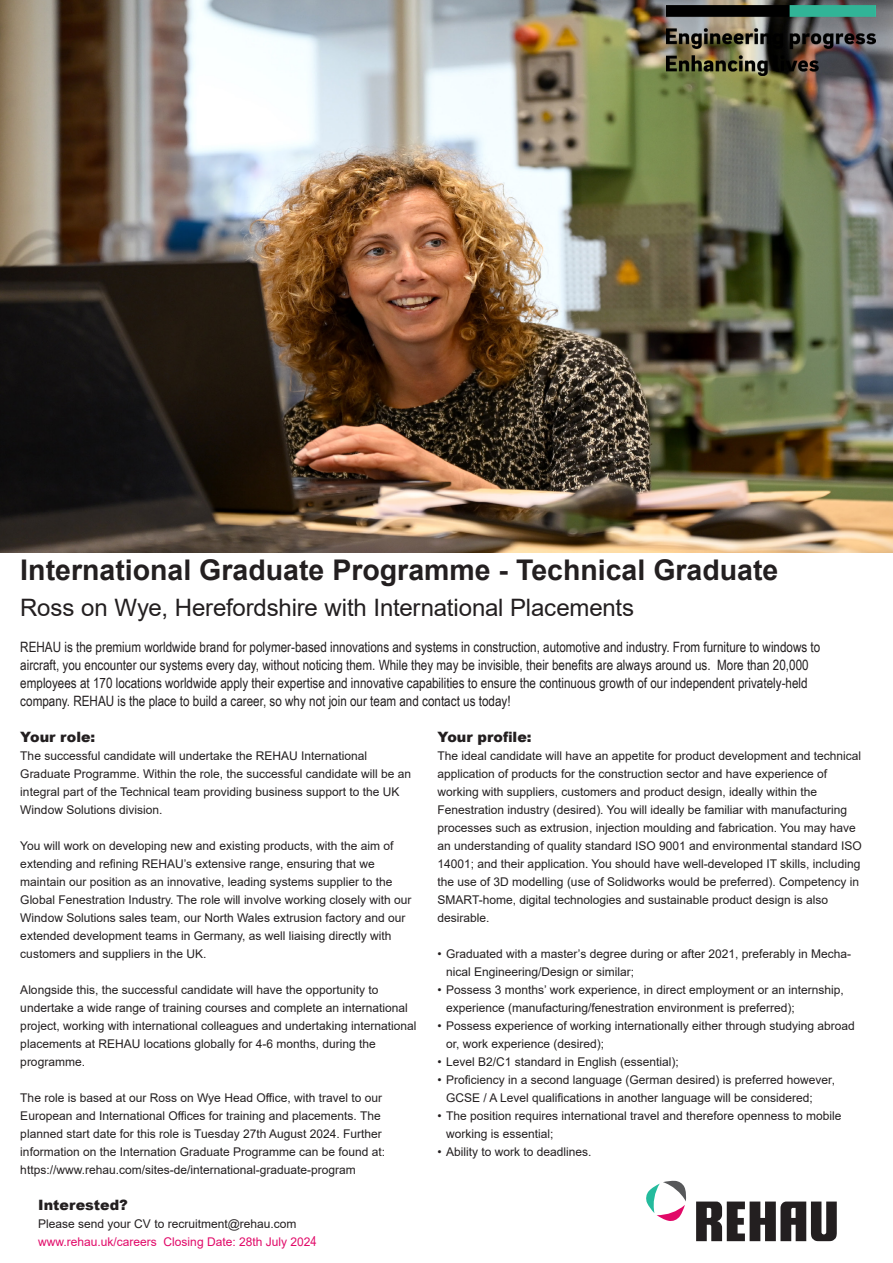
<style>
.page{position:relative;width:893px;height:1263px;background:#fff}
.page>*{position:absolute;margin:0;border:0;box-sizing:border-box;transform-origin:0 0}
._01__Headline_-_35pt_-_left_-_black{font:700 28.5px "Arial";color:#231f20}
._11__Highlighter_-_20pt_-_black_-_left{font:24px "Arial";letter-spacing:-.01em;color:#231f20}
._16__Body_text_-_9_5pt{font:14.25px/18px "Arial Narrow";color:#231f20}
._14__Body_subline_-_9_5pt{font:900 14.25px "Arial";color:#231f20}
._16__Body_text_-_9_5pt-2{font:900 14.25px "Arial";color:#231f20}
._14__Body_subline_-_9_5pt-2{font:12px/18px "Arial";color:#231f20}
._16__Body_bullet_list_-_9_5pt{font:12px/18px "Arial";color:#231f20}
._16__Body_text_-_9_5pt-3{font:12px "Arial";color:#e10968}
._16__Body_text_-_9_5pt-4{font:12px "Arial";color:#231f20}
.s1{font-family:"Arial Narrow";font-size:13.5px}
</style>
<div class="page">
<img style="left:0;top:0;width:893px;height:553px">
<img style="left:666px;top:6px;width:209px;height:70px">
<svg style="left:646px;top:1181px;width:40px;height:40px"></svg>
<svg style="left:696px;top:1201px;width:141px;height:40px"></svg>
<p class="_01__Headline_-_35pt_-_left_-_black" style="left:20px;top:550px;width:760px">International Graduate Programme - Technical Graduate</p>
<p class="_11__Highlighter_-_20pt_-_black_-_left" style="left:20px;top:591px;width:615px">Ross on Wye, Herefordshire with International Placements</p>
<p class="_16__Body_text_-_9_5pt" style="left:20px;top:637px;width:801px">REHAU is the premium worldwide brand for polymer-based innovations and systems in construction, automotive and industry. From furniture to windows to aircraft, you encounter our systems every day, without noticing them. While they may be invisible, their benefits are always around us. More than 20,000 employees at 170 locations worldwide apply their expertise and innovative capabilities to ensure the continuous growth of our independent privately-held company. REHAU is the place to build a career, so why not join our team and contact us today!</p>
<p class="_14__Body_subline_-_9_5pt" style="left:438px;top:726px;width:96px">Your profile:</p>
<p class="_14__Body_subline_-_9_5pt-2" style="left:438px;top:746px;width:426px">The ideal candidate will have an appetite for product development and technical application of products for the construction sector and have experience of working with suppliers, customers and product design, ideally within the Fenestration industry (desired). You will ideally be familiar with manufacturing processes such as extrusion, injection moulding and fabrication. You may have an understanding of quality standard ISO 9001 and environmental standard ISO 14001; and their application. You should have well-developed IT skills, including the use of 3D modelling (use of Solidworks would be preferred). Competency in SMART-home, digital technologies and sustainable product design is also desirable.</p>
<p class="_14__Body_subline_-_9_5pt-2" style="left:446px;top:944px;width:407px;text-indent:-9px">• Graduated with a master’s degree during or after 2021, preferably in Mecha&shy;nical Engineering/Design or similar;</p>
<p class="_14__Body_subline_-_9_5pt-2" style="left:446px;top:980px;width:399px;text-indent:-9px">• Possess 3 months’ work experience, in direct employment or an internship, experience (manufacturing/fenestration environment is preferred);</p>
<p class="_14__Body_subline_-_9_5pt-2" style="left:446px;top:1016px;width:410px;text-indent:-9px">• Possess experience of working internationally either through studying abroad or, work experience (desired);</p>
<p class="_14__Body_subline_-_9_5pt-2" style="left:438px;top:1052px;width:243px">• Level B2/C1 standard in English (essential);</p>
<p class="_14__Body_subline_-_9_5pt-2" style="left:446px;top:1070px;width:390px;text-indent:-9px">• Proficiency in a second language (German desired) is preferred however,<br>GCSE / A Level qualifications in another language will be considered;</p>
<p class="_14__Body_subline_-_9_5pt-2" style="left:446px;top:1106px;width:397px;text-indent:-9px">• The position requires international travel and therefore openness to mobile working is essential;</p>
<p class="_14__Body_subline_-_9_5pt-2" style="left:438px;top:1142px;width:155px">• Ability to work to deadlines.</p>
<p class="_14__Body_subline_-_9_5pt" style="left:20px;top:726px;width:77px">Your role:</p>
<p class="_16__Body_bullet_list_-_9_5pt" style="left:20px;top:746px;width:392px">The successful candidate will undertake the REHAU International Graduate Programme. Within the role, the successful candidate will be an integral part of the Technical team providing business support to the UK Window Solutions division.</p>
<p class="_16__Body_bullet_list_-_9_5pt" style="left:20px;top:836px;width:393px">You will work on developing new and existing products, with the aim of extending and refining REHAU’s extensive range, ensuring that we maintain our position as an innovative, leading systems supplier to the Global Fenestration Industry. The role will involve working closely with our Window Solutions sales team, our North Wales extrusion factory and our extended development teams in Germany, as well liaising directly with customers and suppliers in the UK.</p>
<p class="_16__Body_bullet_list_-_9_5pt" style="left:20px;top:980px;width:398px">Alongside this, the successful candidate will have the opportunity to undertake a wide range of training courses and complete an international project, working with international colleagues and undertaking international placements at REHAU locations globally for 4-6 months, during the programme.</p>
<p class="_16__Body_bullet_list_-_9_5pt" style="left:20px;top:1088px;width:366px">The role is based at our Ross on Wye Head Office, with travel to our European and International Offices for training and placements. The planned start date for this role is Tuesday 27th August 2024. Further information on the Internation Graduate Programme can be found at:</p>
<p class="_16__Body_bullet_list_-_9_5pt" style="left:20px;top:1160px;width:337px">https://www.rehau.com/sites-de/international-graduate-program</p>
<p class="_16__Body_text_-_9_5pt-2" style="left:38px;top:1194px;width:91px">Interested?</p>
<p class="_16__Body_text_-_9_5pt-4" style="left:38px;top:1215px;width:260px">Please send your CV to recruitment@rehau.com</p>
<p class="_16__Body_text_-_9_5pt-3" style="left:38px;top:1233px;width:280px">www.rehau.uk/careers Closing Date: 28th July 202<span class="s1">4</span></p>
</div>
